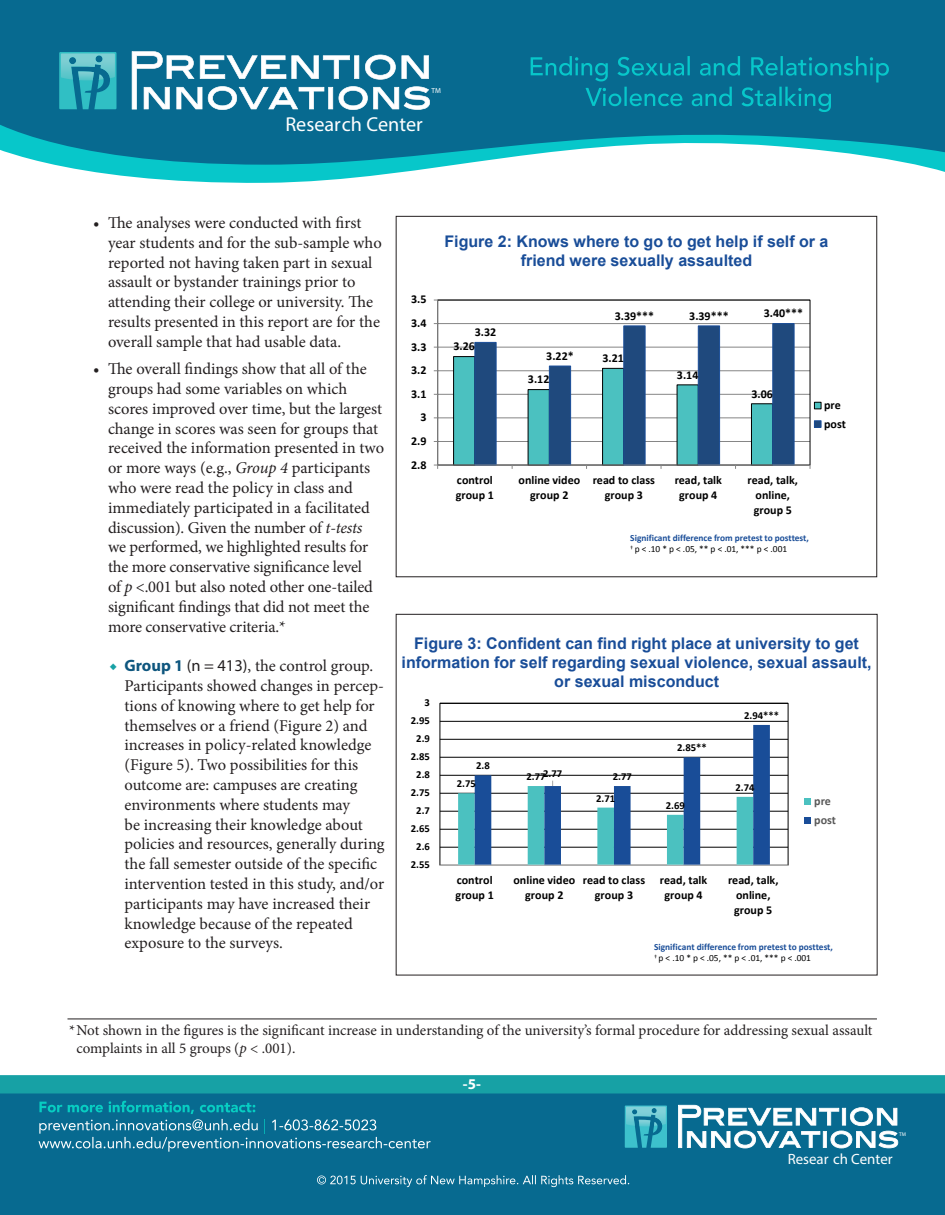
<style>
.page{position:relative;width:945px;height:1215px;background:#fff}
.page>*{position:absolute;margin:0;border:0;box-sizing:border-box;transform-origin:0 0}
.t1{font:20.25px "Myriad Pro";color:#fff}
.Bullet{font:16.5px/19.8px "Minion Pro";letter-spacing:-.005em;color:#231f20}
.t2{font:700 16.05px/19.2px "Arial";color:#194d98;text-align:center}
.t3{font:15px/18px "Minion Pro";color:#231f20}
.t4{font:700 15px "Myriad Pro";color:#fff}
.t5{font:14.85px "Myriad Pro";color:#fff}
.t6{font:700 12px/14.7px "Calibri";color:#000;text-align:center}
.t7{font:700 12px/18.6px "Calibri";color:#595959}
.t8{font:700 10.65px "Calibri";letter-spacing:-.005em;color:#000}
.t9{font:700 9.45px/11.2px "Calibri";color:#194d98}
.t10{font:700 9.3px/11.2px "Calibri";color:#194d98}
.t11{font:7.35px "Myriad Pro";color:#fff}
.t12{font:5.4px "Myriad Pro";color:#fff}
.s1{font-style:italic}
.s2{color:#17a1a5}
.s3{font-family:"Myriad Pro";font-weight:700;color:#0e567e}
.s4{font-family:"Myriad Pro"}
.s5{font-weight:400;color:#000}
</style>
<div class="page">
<div style="left:0;top:1079px;width:945px;height:136px;background:#076a90"></div>
<svg style="left:38px;top:1101px;width:393px;height:51px"></svg>
<svg style="left:317px;top:1175px;width:312px;height:12px"></svg>
<svg style="left:678px;top:1105px;width:220px;height:43px"></svg>
<svg style="left:625px;top:1106px;width:42px;height:42px"></svg>
<img style="left:626px;top:1107px;width:40px;height:19px">
<svg style="left:56px;top:165px;width:889px;height:18px"></svg>
<svg style="left:0;top:0;width:945px;height:165px;background:#167a9b"></svg>
<svg style="left:531px;top:56px;width:358px;height:56px;background:#077999"></svg>
<svg style="left:132px;top:51px;width:298px;height:59px"></svg>
<svg style="left:59px;top:52px;width:58px;height:57px;background:#25a8b6"></svg>
<img style="left:61px;top:53px;width:54px;height:27px">
<hr style="left:438px;top:441px;width:372px;height:1px;background:#868686">
<hr style="left:438px;top:418px;width:372px;height:1px;background:#868686">
<hr style="left:438px;top:394px;width:372px;height:1px;background:#868686">
<hr style="left:438px;top:371px;width:372px;height:1px;background:#868686">
<hr style="left:438px;top:347px;width:372px;height:1px;background:#868686">
<hr style="left:438px;top:323px;width:372px;height:1px;background:#868686">
<hr style="left:437px;top:300px;width:1px;height:165px;background:#868686">
<hr style="left:438px;top:465px;width:372px;height:1px;background:#868686">
<svg style="left:453px;top:323px;width:342px;height:146px"></svg>
<div style="left:814px;top:402px;width:7px;height:7px;background:#4bc1c0"></div>
<div style="left:814px;top:402px;width:7px;height:7px;border:1px solid #000"></div>
<div style="left:814px;top:421px;width:7px;height:6px;background:#1f497d"></div>
<div style="left:814px;top:420px;width:7px;height:8px;border:1px solid #194d98"></div>
<hr style="left:440px;top:847px;width:348px;height:1px;background:#000">
<hr style="left:440px;top:829px;width:348px;height:1px;background:#000">
<hr style="left:440px;top:811px;width:348px;height:1px;background:#000">
<hr style="left:440px;top:793px;width:348px;height:1px;background:#000">
<hr style="left:440px;top:775px;width:348px;height:1px;background:#000">
<hr style="left:440px;top:757px;width:348px;height:1px;background:#000">
<hr style="left:440px;top:739px;width:348px;height:1px;background:#000">
<hr style="left:440px;top:721px;width:348px;height:1px;background:#000">
<div style="left:440px;top:703px;width:348px;height:162px;border:1px solid #000"></div>
<hr style="left:440px;top:865px;width:348px;height:1px;background:#d9d9d9">
<svg style="left:458px;top:725px;width:312px;height:140px"></svg>
<div style="left:805px;top:798px;width:6px;height:7px;background:#4bc1c0"></div>
<div style="left:805px;top:817px;width:6px;height:7px;background:#194d98"></div>
<div style="left:1px;top:1076px;width:943px;height:17px;background:#17a1a5"></div>
<div style="left:0;top:1075px;width:945px;height:19px;border:2px solid #17a1a5"></div>
<hr style="left:68px;top:1019px;width:809px;height:1px;background:#231f20">
<p class="t11" style="left:432px;top:86px;width:11px">TM</p>
<p class="t1" style="left:285px;top:112px;width:139px">Research Center</p>
<p class="Bullet" style="left:108px;top:213px;width:275px;text-indent:-15px">• The analyses were conducted with first year students and for the sub-sample who reported not having taken part in sexual assault or bystander trainings prior to attending their college or university. The results presented in this report are for the overall sample that had usable data.</p>
<p class="Bullet" style="left:108px;top:359px;width:278px;text-indent:-15px">• The overall findings show that all of the groups had some variables on which scores improved over time, but the largest change in scores was seen for groups that received the information presented in two or more ways (e.g., <span class="s1">Group 4</span> participants who were read the policy in class and immediately participated in a facilitated discussion). Given the number of <span class="s1">t-tests </span>we performed, we highlighted results for the more conservative significance level<br>of <span class="s1">p</span> &lt;.001 but also noted other one-tailed significant findings that did not meet the more conservative criteria.*</p>
<p class="Bullet" style="left:124px;top:656px;width:262px;text-indent:-15px"><span class="s2">◆</span> <span class="s3">Group 1</span> <span class="s4">(n = 413)</span>, the control group.<br>Participants showed changes in percep&shy;tions of knowing where to get help for themselves or a friend (Figure 2) and increases in policy-related knowledge (Figure 5). Two possibilities for this outcome are: campuses are creating environments where students may<br>be increasing their knowledge about policies and resources, generally during the fall semester outside of the specific intervention tested in this study, and/or participants may have increased their knowledge because of the repeated exposure to the surveys.</p>
<p class="t6" style="left:411px;top:292px;width:17px">3.5</p>
<p class="t6" style="left:411px;top:316px;width:17px">3.4</p>
<p class="t6" style="left:411px;top:339px;width:17px">3.3</p>
<p class="t6" style="left:411px;top:363px;width:17px">3.2</p>
<p class="t6" style="left:411px;top:386px;width:17px">3.1</p>
<p class="t6" style="left:420px;top:410px;width:8px">3</p>
<p class="t6" style="left:411px;top:434px;width:17px">2.9</p>
<p class="t6" style="left:411px;top:457px;width:17px">2.8</p>
<p class="t2" style="left:445px;top:232px;width:385px">Figure 2: Knows where to go to get help if self or a friend were sexually assaulted</p>
<p class="t6" style="left:475px;top:325px;width:23px">3.32</p>
<p class="t6" style="left:453px;top:339px;width:23px">3.26</p>
<p class="t6" style="left:546px;top:348px;width:29px">3.22*</p>
<p class="t6" style="left:528px;top:372px;width:23px">3.12</p>
<p class="t6" style="left:615px;top:308px;width:41px">3.39***</p>
<p class="t6" style="left:689px;top:308px;width:41px">3.39***</p>
<p class="t6" style="left:764px;top:306px;width:41px">3.40***</p>
<p class="t6" style="left:602px;top:351px;width:23px">3.21</p>
<p class="t6" style="left:677px;top:367px;width:23px">3.14</p>
<p class="t6" style="left:751px;top:386px;width:23px">3.06</p>
<p class="t6" style="left:824px;top:396px;width:23px;line-height:18.6px;text-align:left">pre post</p>
<p class="t6" style="left:456px;top:473px;width:40px;text-align:left">control group 1</p>
<p class="t6" style="left:519px;top:473px;width:63px">online video group 2</p>
<p class="t6" style="left:593px;top:473px;width:64px">read to class group 3</p>
<p class="t6" style="left:675px;top:473px;width:49px">read, talk group 4</p>
<p class="t6" style="left:748px;top:473px;width:52px">read, talk, online, group 5</p>
<p class="t10" style="left:630px;top:533px;width:180px">Significant difference from pretest to posttest, <sup>†</sup> <span class="s5">p &lt; .10 * p &lt; .05, ** p &lt; .01, *** p &lt; .001</span></p>
<p class="t2" style="left:402px;top:634px;width:472px">Figure 3: Confident can find right place at university to get information for self regarding sexual violence, sexual assault, or sexual misconduct</p>
<p class="t8" style="left:425px;top:696px;width:7px">3</p>
<p class="t8" style="left:411px;top:714px;width:21px">2.95</p>
<p class="t8" style="left:416px;top:732px;width:15px">2.9</p>
<p class="t8" style="left:411px;top:750px;width:21px">2.85</p>
<p class="t8" style="left:416px;top:768px;width:15px">2.8</p>
<p class="t8" style="left:411px;top:786px;width:21px">2.75</p>
<p class="t8" style="left:416px;top:804px;width:15px">2.7</p>
<p class="t8" style="left:411px;top:822px;width:21px">2.65</p>
<p class="t8" style="left:416px;top:840px;width:15px">2.6</p>
<p class="t8" style="left:411px;top:858px;width:21px">2.55</p>
<p class="t8" style="left:476px;top:759px;width:15px">2.8</p>
<p class="t8" style="left:457px;top:777px;width:21px">2.75</p>
<p class="t8" style="left:543px;top:766px;width:21px">2.77</p>
<p class="t8" style="left:613px;top:770px;width:21px">2.77</p>
<p class="t8" style="left:527px;top:770px;width:21px">2.77</p>
<p class="t8" style="left:596px;top:791px;width:21px">2.71</p>
<p class="t8" style="left:677px;top:741px;width:31px">2.85**</p>
<p class="t8" style="left:666px;top:799px;width:21px">2.69</p>
<p class="t8" style="left:744px;top:709px;width:36px">2.94***</p>
<p class="t8" style="left:735px;top:781px;width:21px">2.74</p>
<p class="t6" style="left:456px;top:873px;width:40px;text-align:left">control group 1</p>
<p class="t6" style="left:514px;top:873px;width:63px">online video group 2</p>
<p class="t6" style="left:583px;top:873px;width:64px">read to class group 3</p>
<p class="t6" style="left:660px;top:873px;width:49px">read, talk group 4</p>
<p class="t6" style="left:728px;top:873px;width:52px">read, talk, online, group 5</p>
<p class="t7" style="left:814px;top:792px;width:23px">pre post</p>
<p class="t9" style="left:654px;top:941px;width:180px">Significant difference from pretest to posttest, <sup>†</sup> <span class="s5">p &lt; .10 * p &lt; .05, ** p &lt; .01, *** p &lt; .001</span></p>
<p class="t3" style="left:76px;top:1021px;width:798px;text-indent:-8px">*Not shown in the figures is the significant increase in understanding of the university’s formal procedure for addressing sexual assault complaints in all 5 groups (<span class="s1">p</span> &lt; .001).</p>
<p class="t4" style="left:463px;top:1074px;width:19px">-5-</p>
<p class="t12" style="left:899px;top:1130px;width:8px">TM</p>
<p class="t5" style="left:788px;top:1149px;width:106px">Resear ch Center</p>
</div>
